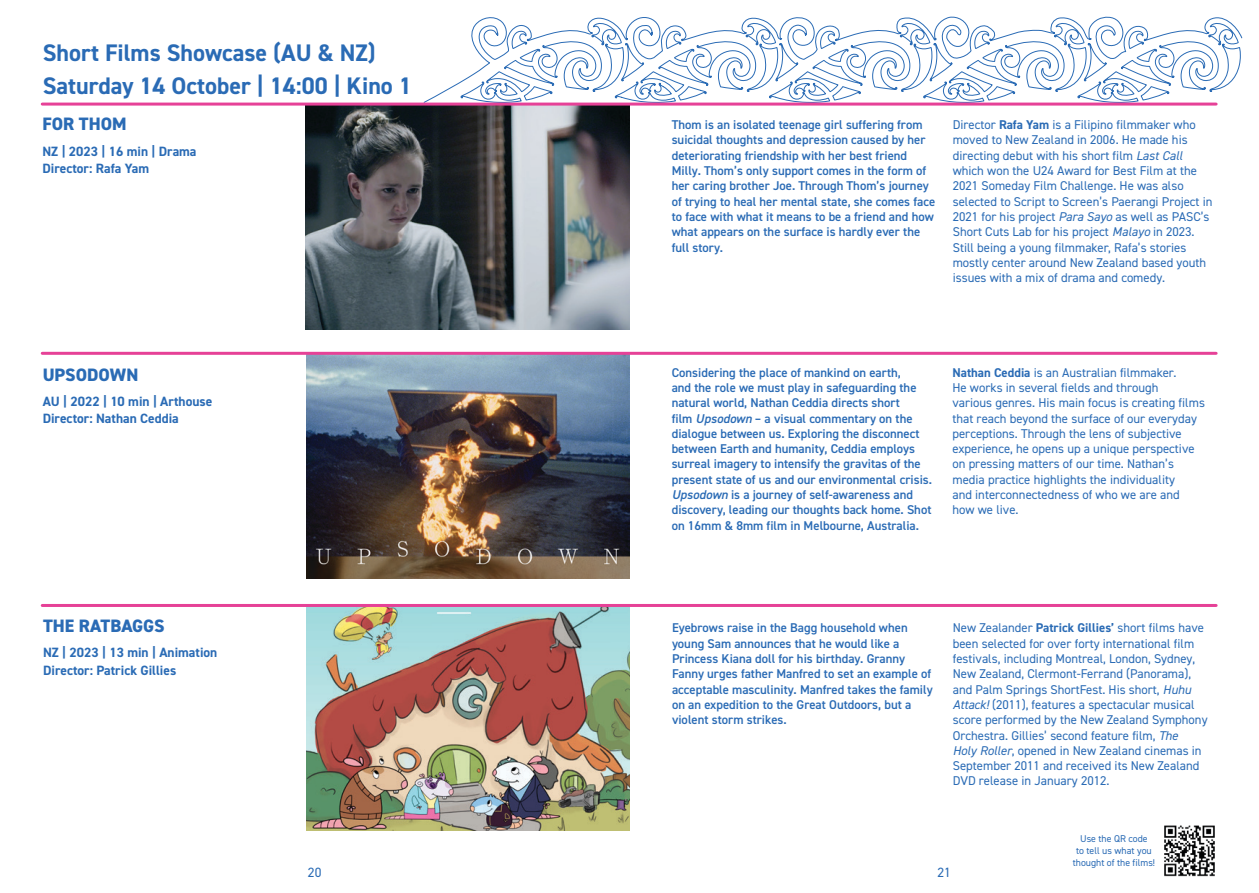
<style>
.page{position:relative;width:1259px;height:893px;background:#fff}
.page>*{position:absolute;margin:0;border:0;box-sizing:border-box;transform-origin:0 0}
.t1{font:700 24px "DIN2014";color:#2a6bb5}
.t2{font:800 18px "DIN2014";color:#2a6bb5}
.t3{font:700 13.5px "DIN2014";color:#2a6bb5}
.t4{font:13.5px "DIN2014";color:#2a6bb5}
.t5{font:12.75px/15.3px "DIN2014";color:#2a6bb5}
.t6{font:600 12.75px/15.3px "DIN2014";color:#2a6bb5}
.t7{font:9.9px/11.9px "DIN2014";color:#2a6bb5;text-align:center}
.s1{font-weight:700}
.s2{font-style:italic}
</style>
<div class="page">
<img style="left:306px;top:355px;width:323px;height:224px">
<img style="left:306px;top:607px;width:323px;height:224px">
<hr style="left:42px;top:604px;width:1174px;height:3px;background:#e64197">
<hr style="left:42px;top:352px;width:1174px;height:3px;background:#e64197">
<img style="left:306px;top:106px;width:323px;height:223px">
<svg style="left:423px;top:16px;width:819px;height:87px"></svg>
<hr style="left:42px;top:103px;width:1174px;height:3px;background:#e64197">
<img style="left:1164px;top:825px;width:51px;height:52px">
<p class="t1" style="left:43px;top:37px;width:334px">Short Films Showcase (AU &amp; NZ)</p>
<p class="t1" style="left:43px;top:69px;width:371px">Saturday 14 October | 14:00 | Kino 1</p>
<p class="t2" style="left:42px;top:112px;width:86px">FOR THOM</p>
<p class="t3" style="left:42px;top:142px;width:156px">NZ | 2023 | 16 min | Drama</p>
<p class="t3" style="left:42px;top:159px;width:108px">Director: Rafa Yam</p>
<p class="t6" style="left:672px;top:117px;width:265px">Thom is an isolated teenage girl suffering from suicidal thoughts and depression caused by her deteriorating friendship with her best friend Milly. Thom’s only support comes in the form of her caring brother Joe. Through Thom’s journey of trying to heal her mental state, she comes face to face with what it means to be a friend and how what appears on the surface is hardly ever the full story.</p>
<p class="t5" style="left:952px;top:117px;width:261px">Director <span class="s1">Rafa Yam</span> is a Filipino filmmaker who moved to New Zealand in 2006. He made his directing debut with his short film <span class="s2">Last Call </span>which won the U24 Award for Best Film at the 2021 Someday Film Challenge. He was also selected to Script to Screen’s Paerangi Project in 2021 for his project <span class="s2">Para Sayo</span> as well as PASC’s Short Cuts Lab for his project <span class="s2">Malayo</span> in 2023.<br>Still being a young filmmaker, Rafa’s stories mostly center around New Zealand based youth issues with a mix of drama and comedy.</p>
<p class="t2" style="left:43px;top:363px;width:97px">UPSODOWN</p>
<p class="t3" style="left:43px;top:393px;width:171px">AU | 2022 | 10 min | Arthouse</p>
<p class="t3" style="left:43px;top:410px;width:138px">Director: Nathan Ceddia</p>
<p class="t6" style="left:672px;top:364px;width:262px">Considering the place of mankind on earth,<br>and the role we must play in safeguarding the natural world, Nathan Ceddia directs short<br>film <span class="s2">Upsodown</span> – a visual commentary on the dialogue between us. Exploring the disconnect between Earth and humanity, Ceddia employs surreal imagery to intensify the gravitas of the present state of us and our environmental crisis.<br><span class="s2">Upsodown</span> is a journey of self-awareness and discovery, leading our thoughts back home. Shot on 16mm &amp; 8mm film in Melbourne, Australia.</p>
<p class="t5" style="left:952px;top:364px;width:254px"><span class="s1">Nathan Ceddia</span> is an Australian filmmaker.<br>He works in several fields and through<br>various genres. His main focus is creating films that reach beyond the surface of our everyday perceptions. Through the lens of subjective experience, he opens up a unique perspective on pressing matters of our time. Nathan’s media practice highlights the individuality<br>and interconnectedness of who we are and how we live.</p>
<p class="t2" style="left:43px;top:614px;width:123px">THE RATBAGGS</p>
<p class="t3" style="left:43px;top:644px;width:176px">NZ | 2023 | 13 min | Animation</p>
<p class="t3" style="left:43px;top:661px;width:135px">Director: Patrick Gillies</p>
<p class="t6" style="left:672px;top:620px;width:262px">Eyebrows raise in the Bagg household when young Sam announces that he would like a Princess Kiana doll for his birthday. Granny Fanny urges father Manfred to set an example of acceptable masculinity. Manfred takes the family on an expedition to the Great Outdoors, but a violent storm strikes.</p>
<p class="t5" style="left:952px;top:620px;width:256px">New Zealander <span class="s1">Patrick Gillies’</span> short films have been selected for over forty international film festivals, including Montreal, London, Sydney, New Zealand, Clermont-Ferrand (Panorama), and Palm Springs ShortFest. His short, <span class="s2">Huhu Attack!</span> (2011), features a spectacular musical score performed by the New Zealand Symphony Orchestra. Gillies’ second feature film, <span class="s2">The<br>Holy Roller</span>, opened in New Zealand cinemas in September 2011 and received its New Zealand DVD release in January 2012.</p>
<p class="t4" style="left:308px;top:864px;width:15px">20</p>
<p class="t4" style="left:937px;top:864px;width:15px">21</p>
<p class="t7" style="left:1072px;top:832px;width:84px">Use the QR code<br>to tell us what you thought of the films!</p>
</div>
